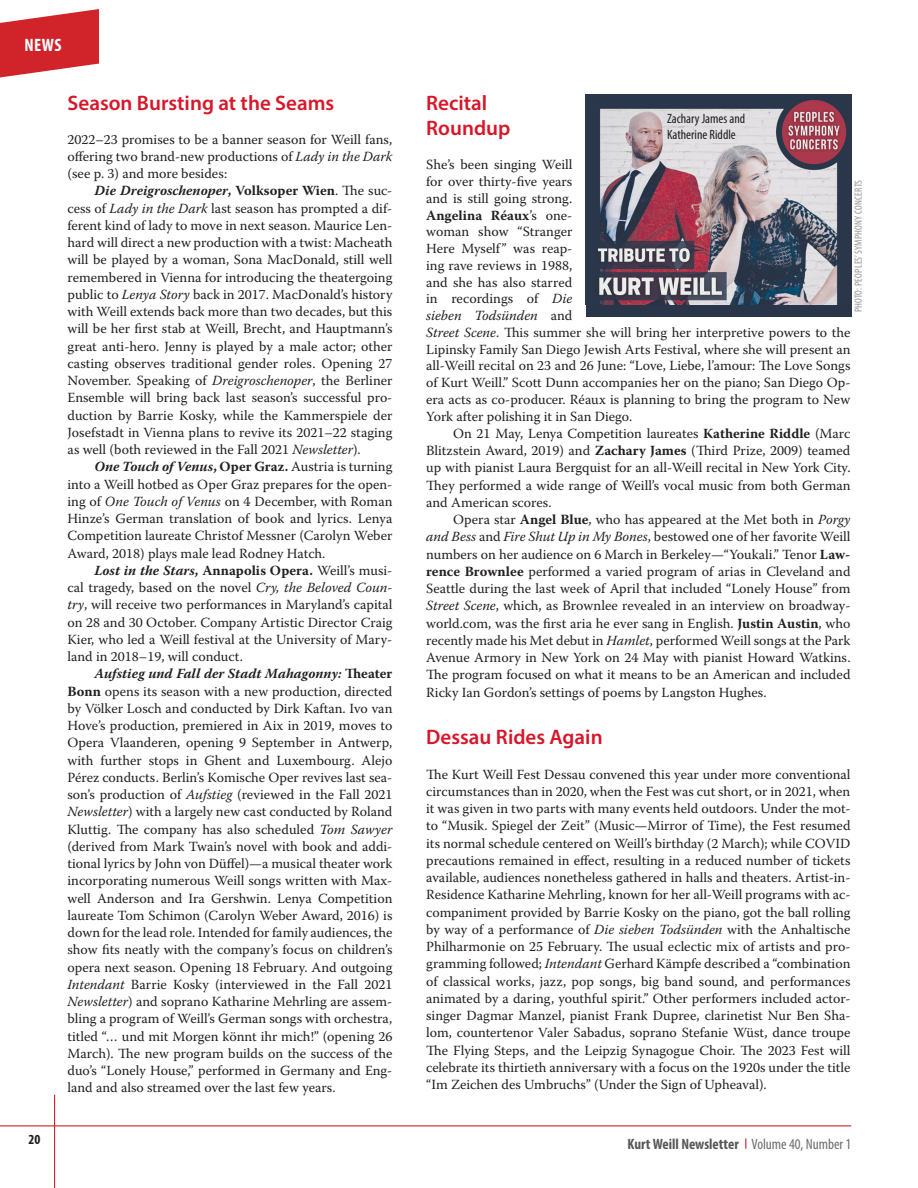
<style>
.page{position:relative;width:918px;height:1188px;background:#fff}
.page>*{position:absolute;margin:0;border:0;box-sizing:border-box;transform-origin:0 0}
.Heading_-_medium{font:600 21px/25.2px "Myriad Pro";color:#d71729}
.Section_-_left{font:700 condensed 18px "Myriad Pro";color:#fff}
.t1{font:700 condensed 15px "Myriad Pro";color:#57585a}
.Body_text{font:13.95px/17.2px "Warnock Pro";color:#231f20;text-align:justify}
.Body_text_-_no_inden{font:13.95px/16.8px "Warnock Pro";color:#231f20}
.t2{font:700 condensed 13.95px "Myriad Pro";color:#231f20}
.t3{font:condensed 13.5px/16.2px "Myriad Pro";color:#231f20}
.Photo_credit{font:condensed 10.5px "Myriad Pro";letter-spacing:.02em;color:#939598}
.s1{font-style:italic}
.s2{font-weight:700;font-style:italic}
.s3{font-weight:700}
.s4{font-weight:400;color:#6c6d70}
</style>
<div class="page">
<hr style="left:0;top:1125px;width:851px;height:1px;background:#d1232a">
<hr style="left:54px;top:1095px;width:1px;height:93px;background:#d1232a">
<div style="left:586px;top:292px;width:265px;height:25px;background:#29364a"></div>
<img style="left:586px;top:94px;width:265px;height:211px">
<svg style="left:0;top:9px;width:99px;height:68px"></svg>
<p class="Section_-_left" style="left:25px;top:33px;width:38px">NEWS</p>
<p class="t2" style="left:29px;top:1131px;width:13px">20</p>
<p class="Heading_-_medium" style="left:68px;top:90px;width:268px">Season Bursting at the Seams</p>
<p class="Body_text_-_no_inden" style="left:68px;top:131px;width:326px;text-align:justify">2022–23 promises to be a banner season for Weill fans, offering two brand-new productions of <span class="s1">Lady in the Dark </span>(see p. 3) and more besides:</p>
<p class="Body_text" style="left:68px;top:182px;width:326px;text-indent:27px"><span class="s2">Die Dreigroschenoper</span><span class="s3">, Volksoper Wien</span>. The suc&shy;cess of <span class="s1">Lady in the Dark</span> last season has prompted a dif&shy;ferent kind of lady to move in next season. Maurice Len&shy;hard will direct a new production with a twist: Macheath will be played by a woman, Sona MacDonald, still well remembered in Vienna for introducing the theatergoing public to <span class="s1">Lenya Story</span> back in 2017. MacDonald’s history with Weill extends back more than two decades, but this will be her first stab at Weill, Brecht, and Hauptmann’s great anti-hero. Jenny is played by a male actor; other casting observes traditional gender roles. Opening 27<br>November. Speaking of <span class="s1">Dreigroschenoper</span>, the Berliner Ensemble will bring back last season’s successful pro&shy;duction by Barrie Kosky, while the Kammerspiele der Josefstadt in Vienna plans to revive its 2021–22 staging as well (both reviewed in the Fall 2021 <span class="s1">Newsletter</span>).</p>
<p class="Body_text" style="left:68px;top:458px;width:326px;text-indent:27px"><span class="s2">One Touch of Venus</span><span class="s3">, Oper Graz.</span> Austria is turning into a Weill hotbed as Oper Graz prepares for the open&shy;ing of <span class="s1">One Touch of Venus</span> on 4 December, with Roman Hinze’s German translation of book and lyrics. Lenya Competition laureate Christof Messner (Carolyn Weber Award, 2018) plays male lead Rodney Hatch.</p>
<p class="Body_text" style="left:68px;top:562px;width:326px;text-indent:27px"><span class="s2">Lost in the Stars</span><span class="s3">, Annapolis Opera.</span> Weill’s musi&shy;cal tragedy, based on the novel <span class="s1">Cry, the Beloved Coun&shy;try</span>, will receive two performances in Maryland’s capital on 28 and 30 October. Company Artistic Director Craig Kier, who led a Weill festival at the University of Mary&shy;land in 2018–19, will conduct.</p>
<p class="Body_text" style="left:68px;top:665px;width:326px;text-indent:27px"><span class="s2">Aufstieg und Fall der Stadt Mahagonny:</span> <span class="s3">Theater Bonn</span> opens its season with a new production, directed by Völker Losch and conducted by Dirk Kaftan. Ivo van Hove’s production, premiered in Aix in 2019, moves to Opera Vlaanderen, opening 9 September in Antwerp, with further stops in Ghent and Luxembourg. Alejo Pérez conducts. Berlin’s Komische Oper revives last sea&shy;son’s production of <span class="s1">Aufstieg</span> (reviewed in the Fall 2021<br><span class="s1">Newsletter</span>) with a largely new cast conducted by Roland Kluttig. The company has also scheduled <span class="s1">Tom Sawyer </span>(derived from Mark Twain’s novel with book and addi&shy;tional lyrics by John von Düffel)—a musical theater work incorporating numerous Weill songs written with Max&shy;well Anderson and Ira Gershwin. Lenya Competition laureate Tom Schimon (Carolyn Weber Award, 2016) is down for the lead role. Intended for family audiences, the show fits neatly with the company’s focus on children’s opera next season. Opening 18 February. And outgoing <span class="s1">Intendant</span> Barrie Kosky (interviewed in the Fall 2021<br><span class="s1">Newsletter</span>) and soprano Katharine Mehrling are assem&shy;bling a program of Weill’s German songs with orchestra, titled “… und mit Morgen könnt ihr mich!” (opening 26<br>March). The new program builds on the success of the duo’s “Lonely House,” performed in Germany and Eng&shy;land and also streamed over the last few years.</p>
<p class="Heading_-_medium" style="left:426px;top:90px;width:86px">Recital<br>Roundup</p>
<p class="Body_text_-_no_inden" style="left:426px;top:156px;width:426px">She’s been singing Weill<br>for over thirty-five years<br>and is still going strong.<br><span class="s3">Angelina Réaux</span>’s one-<br>woman show “Stranger<br>Here Myself” was reap-<br>ing rave reviews in 1988,<br>and she has also starred<br>in recordings of <span class="s1">Die<br>sieben Todsünden</span> and<br><span class="s1">Street Scene</span>. This summer she will bring her interpretive powers to the Lipinsky Family San Diego Jewish Arts Festival, where she will present an all-Weill recital on 23 and 26 June: “Love, Liebe, l’amour: The Love Songs of Kurt Weill.” Scott Dunn accompanies her on the piano; San Diego Op&shy;era acts as co-producer. Réaux is planning to bring the program to New York after polishing it in San Diego.</p>
<p class="Body_text" style="left:426px;top:424px;width:426px;text-indent:27px">On 21 May, Lenya Competition laureates <span class="s3">Katherine Riddle</span> (Marc Blitzstein Award, 2019) and <span class="s3">Zachary James</span> (Third Prize, 2009) teamed up with pianist Laura Bergquist for an all-Weill recital in New York City.<br>They performed a wide range of Weill’s vocal music from both German and American scores.</p>
<p class="Body_text" style="left:426px;top:511px;width:426px;text-indent:27px">Opera star <span class="s3">Angel Blue</span>, who has appeared at the Met both in <span class="s1">Porgy and Bess</span> and <span class="s1">Fire Shut Up in My Bones</span>, bestowed one of her favorite Weill numbers on her audience on 6 March in Berkeley—“Youkali.” Tenor <span class="s3">Law&shy;rence Brownlee</span> performed a varied program of arias in Cleveland and Seattle during the last week of April that included “Lonely House” from <span class="s1">Street Scene</span>, which, as Brownlee revealed in an interview on broadway&shy;world.com, was the first aria he ever sang in English. <span class="s3">Justin Austin</span>, who recently made his Met debut in <span class="s1">Hamlet</span>, performed Weill songs at the Park Avenue Armory in New York on 24 May with pianist Howard Watkins.<br>The program focused on what it means to be an American and included Ricky Ian Gordon’s settings of poems by Langston Hughes.</p>
<p class="t3" style="left:667px;top:110px;width:80px">Zachary James and<br>Katherine Riddle</p>
<p class="Photo_credit" style="left:852px;top:312px;width:134px;rotate:-90deg">PHOTO: PEOPLES’ SYMPHONY CONCERTS</p>
<p class="Heading_-_medium" style="left:426px;top:724px;width:178px">Dessau Rides Again</p>
<p class="Body_text" style="left:426px;top:765px;width:426px">The Kurt Weill Fest Dessau convened this year under more conventional circumstances than in 2020, when the Fest was cut short, or in 2021, when it was given in two parts with many events held outdoors. Under the mot&shy;to “Musik. Spiegel der Zeit” (Music—Mirror of Time), the Fest resumed its normal schedule centered on Weill’s birthday (2 March); while COVID precautions remained in effect, resulting in a reduced number of tickets available, audiences nonetheless gathered in halls and theaters. Artist-in-Residence Katharine Mehrling, known for her all-Weill programs with ac&shy;companiment provided by Barrie Kosky on the piano, got the ball rolling by way of a performance of <span class="s1">Die sieben Todsünden</span> with the Anhaltische Philharmonie on 25 February. The usual eclectic mix of artists and pro&shy;gramming followed; <span class="s1">Intendant</span> Gerhard Kämpfe described a “combination of classical works, jazz, pop songs, big band sound, and performances animated by a daring, youthful spirit.” Other performers included actor&shy;singer Dagmar Manzel, pianist Frank Dupree, clarinetist Nur Ben Sha&shy;lom, countertenor Valer Sabadus, soprano Stefanie Wüst, dance troupe The Flying Steps, and the Leipzig Synagogue Choir. The 2023 Fest will celebrate its thirtieth anniversary with a focus on the 1920s under the title “Im Zeichen des Umbruchs” (Under the Sign of Upheaval).</p>
<p class="t1" style="left:628px;top:1134px;width:225px">Kurt Weill Newsletter <span class="s4">Volume 40, Number 1</span></p>
</div>
